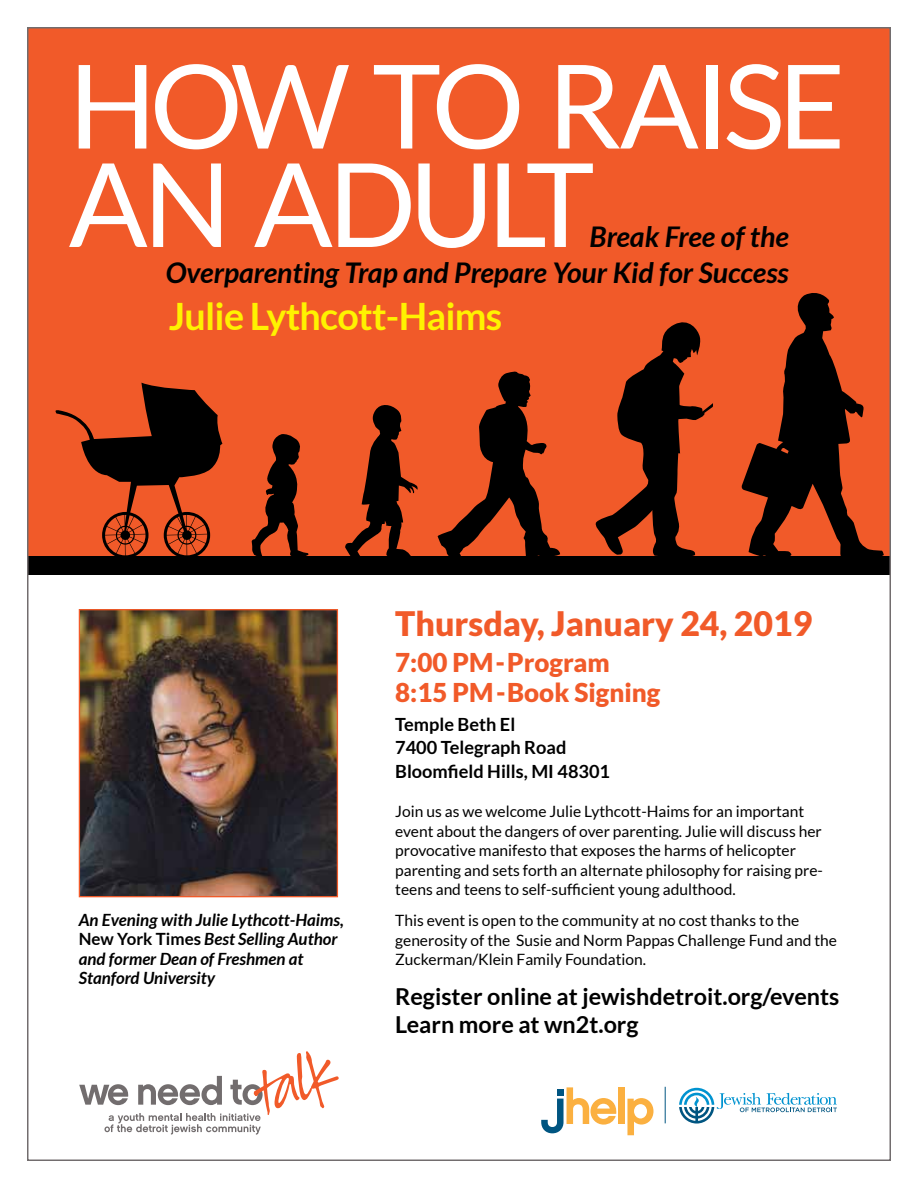
<style>
.page{position:relative;width:918px;height:1188px;background:#fff}
.page>*{position:absolute;margin:0;border:0;box-sizing:border-box;transform-origin:0 0}
.t1{font:116.55px/98.4px "Lato";letter-spacing:-.06em;color:#fff}
.t2{font:700 37.65px "Lato";letter-spacing:-.02em;color:#fff200}
.t3{font:900 33.75px "Lato";color:#f15a29}
.t4{font:italic 700 28.5px/35.5px "Lato";color:#000;text-align:right}
.t5{font:900 25.95px/29.8px "Lato";color:#f15a29}
.t6{font:700 23.4px/27.3px "Lato";color:#000}
.t7{font:700 18.15px/23.4px "Lato";color:#000}
.t8{font:italic 700 16.8px/19.5px "Lato";color:#000}
.t9{font:15.6px/19.5px "Lato";color:#000}
.s1{font-style:normal}
</style>
<div class="page">
<div style="left:27px;top:27px;width:864px;height:537px;background:#f15a29"></div>
<svg style="left:55px;top:383px;width:167px;height:173px"></svg>
<svg style="left:252px;top:434px;width:57px;height:122px"></svg>
<svg style="left:345px;top:405px;width:73px;height:151px"></svg>
<svg style="left:438px;top:371px;width:122px;height:185px"></svg>
<svg style="left:595px;top:322px;width:118px;height:234px"></svg>
<svg style="left:741px;top:293px;width:143px;height:263px"></svg>
<div style="left:27px;top:556px;width:864px;height:19px;background:#000"></div>
<div style="left:618px;top:1087px;width:6px;height:37px;background:#fbb040"></div>
<svg style="left:627px;top:1098px;width:26px;height:37px"></svg>
<svg style="left:541px;top:1087px;width:76px;height:46px"></svg>
<div style="left:557px;top:1089px;width:7px;height:7px;background:#005581"></div>
<svg style="left:679px;top:1088px;width:158px;height:36px"></svg>
<hr style="left:665px;top:1087px;width:1px;height:36px;background:#005581">
<svg style="left:79px;top:1051px;width:260px;height:84px"></svg>
<img style="left:81px;top:611px;width:255px;height:284px">
<div style="left:79px;top:609px;width:259px;height:288px;border:1px solid #f15a29"></div>
<h1 class="t1" style="left:69px;top:56px;width:779px">HOW TO RAISE<br>AN ADULT</h1>
<h3 class="t4" style="left:166px;top:219px;width:625px">Break Free of the<br>Overparenting Trap and Prepare Your Kid for Success</h3>
<h2 class="t2" style="left:169px;top:295px;width:335px">Julie Lythcott-Haims</h2>
<p class="t8" style="left:79px;top:910px;width:267px">An Evening with Julie Lythcott-Haims,<br><span class="s1">New York Times</span> Best Selling Author and former Dean of Freshmen at<br>Stanford University</p>
<h3 class="t3" style="left:395px;top:604px;width:419px">Thursday, January 24, 2019</h3>
<h3 class="t5" style="left:395px;top:647px;width:267px">7:00 PM-Program<br>8:15 PM-Book Signing</h3>
<p class="t7" style="left:395px;top:712px;width:216px">Temple Beth El<br>7400 Telegraph Road<br>Bloomfield Hills, MI 48301</p>
<p class="t9" style="left:395px;top:802px;width:429px">Join us as we welcome Julie Lythcott-Haims for an important event about the dangers of over parenting. Julie will discuss her provocative manifesto that exposes the harms of helicopter parenting and sets forth an alternate philosophy for raising pre&shy;teens and teens to self-sufficient young adulthood.</p>
<p class="t9" style="left:395px;top:911px;width:443px">This event is open to the community at no cost thanks to the generosity of the Susie and Norm Pappas Challenge Fund and the<br>Zuckerman/Klein Family Foundation.</p>
<h3 class="t6" style="left:395px;top:983px;width:446px">Register online at jewishdetroit.org/events<br>Learn more at wn2t.org</h3>
</div>
